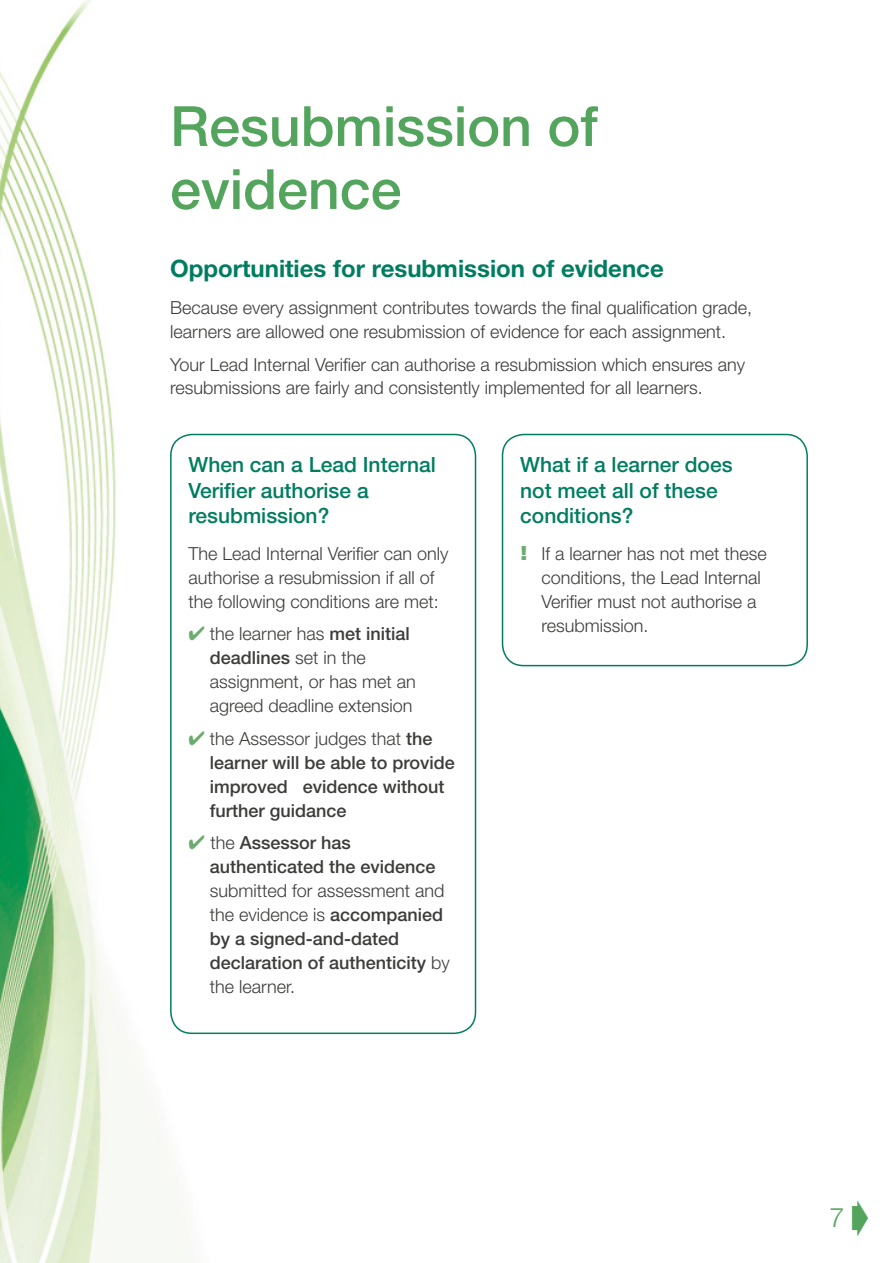
<style>
.page{position:relative;width:893px;height:1263px;background:#fff}
.page>*{position:absolute;margin:0;border:0;box-sizing:border-box;transform-origin:0 0}
.t1{font:500 55.5px/63px "Helvetica Neue LT Pro";color:#53a45c}
.t2{font:300 27px "Helvetica Neue LT Pro";color:#53a45c}
.t3{font:700 24px "Helvetica Neue LT Pro";color:#007d60}
.t4{font:500 21px/25.5px "Helvetica Neue LT Pro";color:#007d60}
.t5{font:300 18px/24px "Helvetica Neue LT Pro";color:#3c3c3b}
.t6{font:500 18px/24px "Helvetica Neue LT Pro";color:#3c3c3b}
.s1{color:#6aac6b}
.s2{font-weight:500}
.s3{font-weight:300}
.s4{font-weight:800;font-stretch:expanded;font-size:19.5px;color:#6aac6b}
</style>
<div class="page">
<img style="left:0;top:0;width:271px;height:1263px">
<div style="left:171px;top:434px;width:304px;height:599px;background:#fff;border-radius:21px"></div>
<div style="left:170px;top:434px;width:306px;height:600px;border:2px solid #007d60;border-radius:21px"></div>
<div style="left:502px;top:434px;width:306px;height:232px;border:2px solid #007d60;border-radius:21px"></div>
<h1 class="t1" style="left:170px;top:94px;width:429px">Resubmission of evidence</h1>
<h3 class="t3" style="left:170px;top:253px;width:495px">Opportunities for resubmission of evidence</h3>
<p class="t5" style="left:170px;top:295px;width:584px">Because every assignment contributes towards the final qualification grade, learners are allowed one resubmission of evidence for each assignment.</p>
<p class="t5" style="left:170px;top:352px;width:577px">Your Lead Internal Verifier can authorise a resubmission which ensures any resubmissions are fairly and consistently implemented for all learners.</p>
<p class="t4" style="left:189px;top:452px;width:249px">When can a Lead Internal<br>Verifier authorise a resubmission?</p>
<p class="t5" style="left:189px;top:541px;width:262px">The Lead Internal Verifier can only authorise a resubmission if all of the following conditions are met:</p>
<p class="t5" style="left:210px;top:622px;width:208px;text-indent:-21px"><span class="s1">✔</span> the learner has <span class="s2">met initial deadlines</span> set in the assignment, or has met an agreed deadline extension</p>
<p class="t6" style="left:210px;top:726px;width:247px;text-indent:-21px"><span class="s1">✔</span> <span class="s3">the Assessor judges that</span> the learner will be able to provide improved evidence without further guidance</p>
<p class="t6" style="left:210px;top:831px;width:227px;text-indent:-21px"><span class="s1">✔</span> <span class="s3">the</span> Assessor has authenticated the evidence</p>
<p class="t6" style="left:210px;top:879px;width:242px"><span class="s3">submitted for assessment and the evidence is</span> accompanied by a signed-and-dated declaration of authenticity <span class="s3">by the learner.</span></p>
<p class="t4" style="left:520px;top:452px;width:214px">What if a learner does not meet all of these conditions?</p>
<p class="t5" style="left:541px;top:541px;width:227px;text-indent:-21px"><span class="s4">!</span> If a learner has not met these conditions, the Lead Internal<br>Verifier must not authorise a resubmission.</p>
<h2 class="t2" style="left:830px;top:1201px;width:42px">7➧</h2>
</div>
